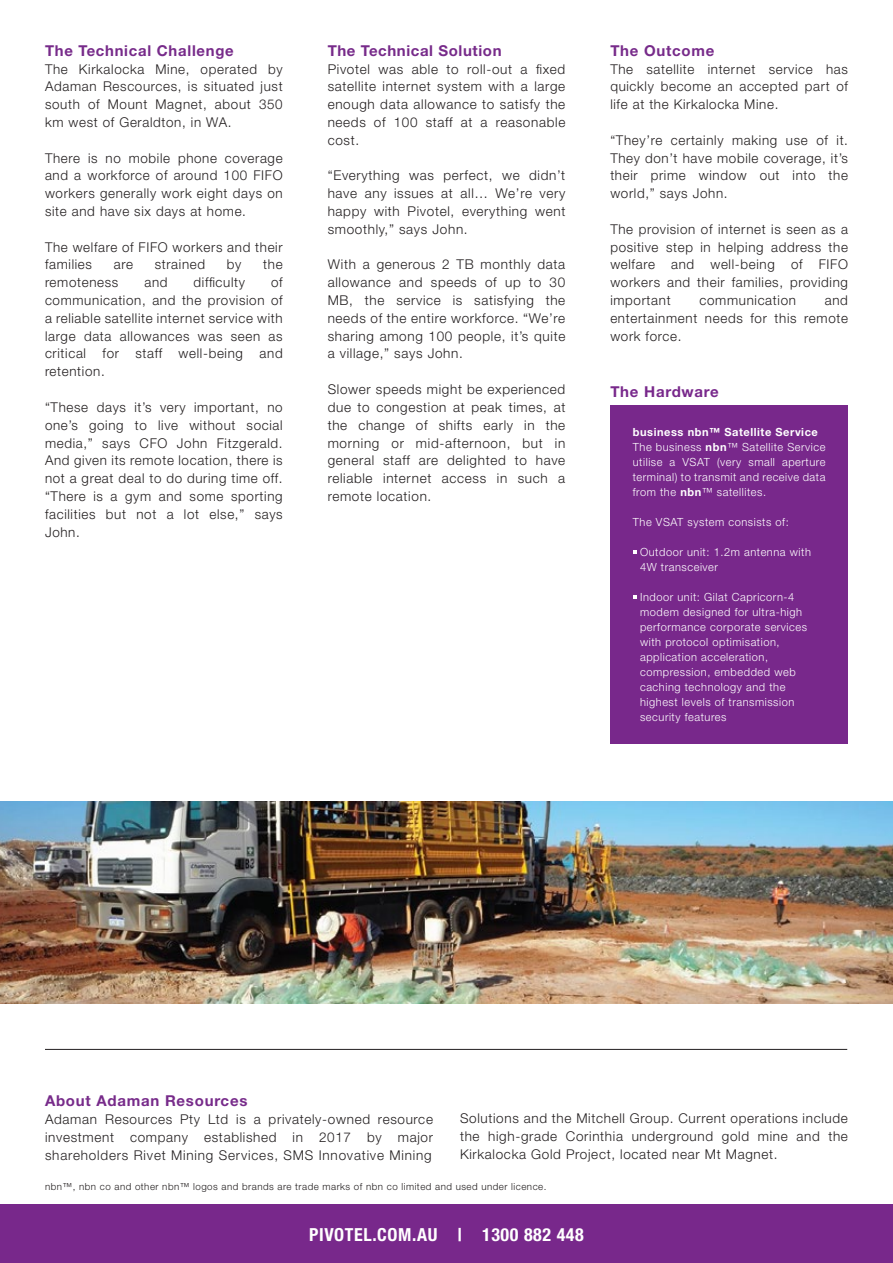
<style>
.page{position:relative;width:893px;height:1263px;background:#fff}
.page>*{position:absolute;margin:0;border:0;box-sizing:border-box;transform-origin:0 0}
.t1{font:700 condensed 18px "Helvetica Neue LT Std";letter-spacing:.035em;color:#fff}
.t2{font:700 15px "Helvetica Neue LT Std";letter-spacing:.05em;color:#772b8a}
.t3{font:700 15px "Helvetica Neue LT Std";letter-spacing:.05em;color:#78288b}
.t4{font:300 13.5px/17.9px "Helvetica Neue LT Std";letter-spacing:.05em;color:#231f20;text-align:justify}
.t5{font:300 11.25px/15px "Helvetica Neue LT Std";letter-spacing:.05em;color:#fff}
.t6{font:300 9.75px "Helvetica Neue LT Std";letter-spacing:.05em;color:#231f20}
.s1{font-weight:700}
</style>
<div class="page">
<div style="left:0;top:1204px;width:893px;height:59px;background:#78288b"></div>
<hr style="left:45px;top:1049px;width:802px;height:1px;background:#231f20">
<img style="left:0;top:802px;width:893px;height:201px">
<div style="left:610px;top:405px;width:238px;height:338px;background:#78288b"></div>
<svg style="left:634px;top:550px;width:3px;height:4px"></svg>
<p class="t2" style="left:45px;top:41px;width:190px">The Technical Challenge</p>
<p class="t4" style="left:45px;top:60px;width:239px">The Kirkalocka Mine, operated by Adaman Rescources, is situated just south of Mount Magnet, about 350 km west of Geraldton, in WA.</p>
<p class="t4" style="left:45px;top:149px;width:239px">There is no mobile phone coverage and a workforce of around 100 FIFO workers generally work eight days on site and have six days at home.</p>
<p class="t4" style="left:45px;top:238px;width:239px">The welfare of FIFO workers and their families</p>
<p class="t4" style="left:114px;top:255px;width:21px">are</p>
<p class="t4" style="left:155px;top:255px;width:52px">strained</p>
<p class="t4" style="left:227px;top:255px;width:16px">by</p>
<p class="t4" style="left:263px;top:255px;width:21px">the</p>
<p class="t4" style="left:45px;top:273px;width:75px">remoteness</p>
<p class="t4" style="left:144px;top:273px;width:25px">and</p>
<p class="t4" style="left:194px;top:273px;width:53px">difficulty</p>
<p class="t4" style="left:45px;top:273px;width:239px;text-indent:226px">of communication, and the provision of a reliable satellite internet service with large data allowances was seen as critical for staff well-being and retention.</p>
<p class="t4" style="left:45px;top:398px;width:239px">“These days it’s very important, no one’s going to live without social media,” says CFO John Fitzgerald.<br>And given its remote location, there is not a great deal to do during time off. “There is a gym and some sporting facilities but not a lot else,” says John.</p>
<p class="t2" style="left:328px;top:41px;width:175px">The Technical Solution</p>
<p class="t4" style="left:328px;top:60px;width:239px">Pivotel was able to roll-out a fixed satellite internet system with a large enough data allowance to satisfy the needs of 100 staff at a reasonable cost.</p>
<p class="t4" style="left:328px;top:166px;width:239px">“Everything was perfect, we didn’t have any issues at all… We’re very happy with Pivotel, everything went smoothly,” says John.</p>
<p class="t4" style="left:328px;top:255px;width:239px">With a generous 2 TB monthly data allowance and speeds of up to 30<br>MB, the service is satisfying the needs of the entire workforce. “We’re sharing among 100 people, it’s quite a village,” says John.</p>
<p class="t4" style="left:328px;top:380px;width:239px">Slower speeds might be experienced due to congestion at peak times, at the change of shifts early in the morning or mid-afternoon, but in general staff are delighted to have reliable internet access in such a remote location.</p>
<p class="t2" style="left:610px;top:41px;width:106px">The Outcome</p>
<p class="t4" style="left:610px;top:60px;width:239px">The satellite internet service has quickly become an accepted part of life at the Kirkalocka Mine.</p>
<p class="t4" style="left:610px;top:131px;width:239px">“They’re certainly making use of it.<br>They don’t have mobile coverage, it’s their prime window out into the world,” says John.</p>
<p class="t4" style="left:610px;top:220px;width:239px">The provision of internet is seen as a positive step in helping address the welfare and well-being of FIFO workers and their families, providing important</p>
<p class="t4" style="left:610px;top:291px;width:239px;text-indent:215px">and entertainment needs for this remote work force.</p>
<p class="t4" style="left:699px;top:291px;width:98px">communication</p>
<p class="t3" style="left:610px;top:382px;width:110px">The Hardware</p>
<p class="t5" style="left:633px;top:424px;width:194px"><span class="s1">business nbn™ Satellite Service </span>The business <span class="s1">nbn</span>™ Satellite Service utilise a VSAT (very small aperture terminal) to transmit and receive data from the <span class="s1">nbn</span>™ satellites.</p>
<p class="t5" style="left:633px;top:514px;width:157px">The VSAT system consists of:</p>
<p class="t5" style="left:640px;top:544px;width:172px;text-indent:-7px">· Outdoor unit: 1.2m antenna with<br>4W transceiver</p>
<p class="t5" style="left:640px;top:589px;width:169px;text-indent:-7px">· Indoor unit: Gilat Capricorn-4 modem designed for ultra-high performance corporate services with protocol optimisation, application acceleration, compression, embedded web caching technology and the highest levels of transmission security features</p>
<p class="t2" style="left:45px;top:1091px;width:204px">About Adaman Resources</p>
<p class="t4" style="left:45px;top:1110px;width:389px">Adaman Resources Pty Ltd is a privately-owned resource investment company established in 2017 by major shareholders Rivet Mining Services, SMS Innovative Mining</p>
<p class="t4" style="left:460px;top:1109px;width:389px">Solutions and the Mitchell Group. Current operations include the high-grade Corinthia underground gold mine and the Kirkalocka Gold Project, located near Mt Magnet.</p>
<p class="t6" style="left:45px;top:1180px;width:503px">nbn™, nbn co and other nbn™ logos and brands are trade marks of nbn co limited and used under licence.</p>
<h1 class="t1" style="left:309px;top:1223px;width:276px">PIVOTEL.COM.AU | 1300 882 448</h1>
</div>
